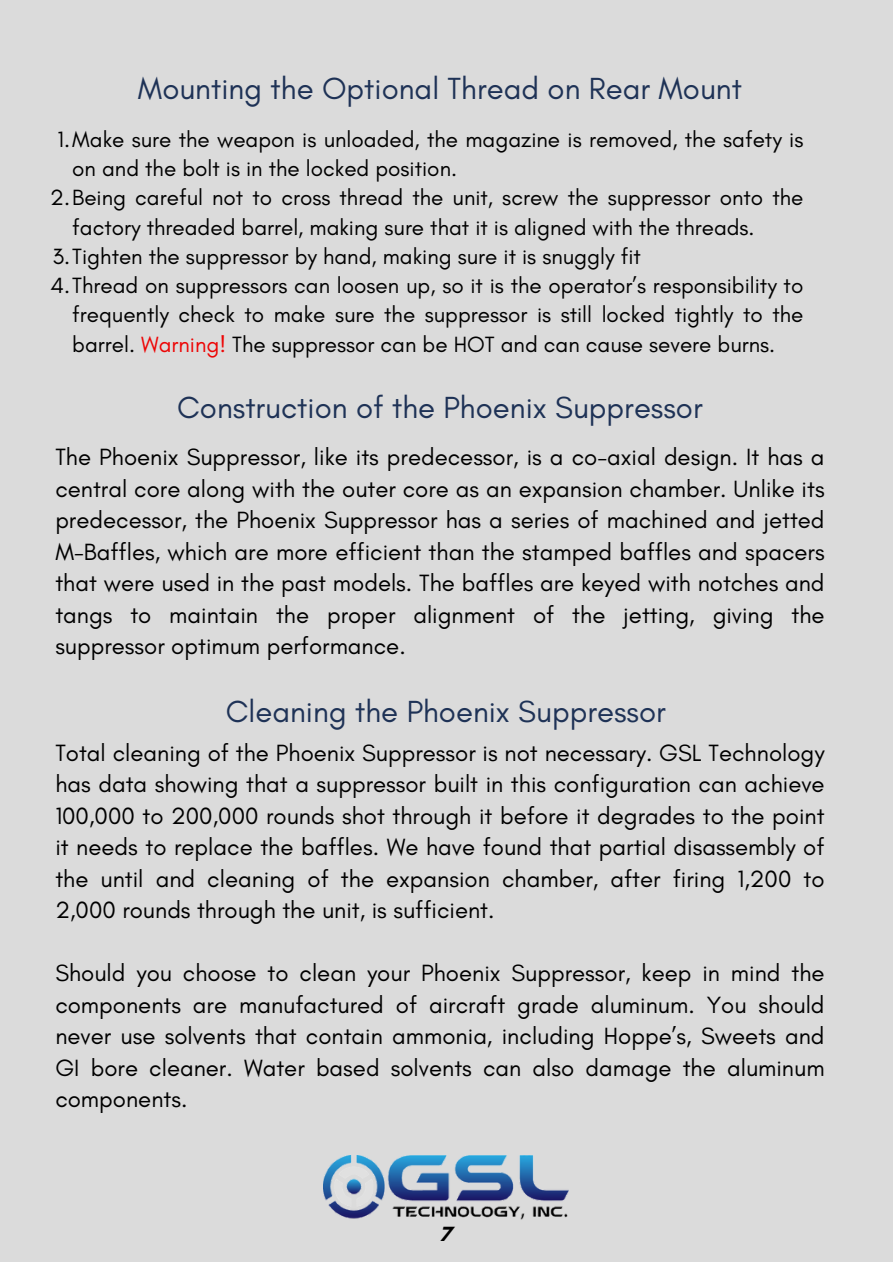
<style>
.page{position:relative;width:893px;height:1264px;background:#fff}
.page>*{position:absolute;margin:0;border:0;box-sizing:border-box;transform-origin:0 0}
.t1{font:31.05px "Glacial Indifference";color:#1e3256}
.t2{font:24px/31.5px "Glacial Indifference";color:#000;text-align:justify}
.t3{font:22.5px/29.2px "Glacial Indifference";color:#000}
.t4{font:700 21px "Glacial Indifference";color:#000}
.s1{color:#ed0505}
</style>
<div class="page">
<div style="left:0;top:0;width:892px;height:1261px;background:#dbdbdb"></div>
<img style="left:323px;top:1155px;width:245px;height:65px">
<p class="t1" style="left:138px;top:70px;width:605px">Mounting the Optional Thread on Rear Mount</p>
<p class="t3" style="left:72px;top:124px;width:732px;text-indent:-15px">1.Make sure the weapon is unloaded, the magazine is removed, the safety is on and the bolt is in the locked position.</p>
<p class="t3" style="left:72px;top:183px;width:732px;text-indent:-22px">2.Being careful not to cross thread the unit, screw the suppressor onto the factory threaded barrel, making sure that it is aligned with the threads.</p>
<p class="t3" style="left:52px;top:241px;width:590px">3.Tighten the suppressor by hand, making sure it is snuggly fit</p>
<p class="t3" style="left:72px;top:270px;width:732px;text-align:justify;text-indent:-22px">4.Thread on suppressors can loosen up, so it is the operator’s responsibility to frequently check to make sure the suppressor is still locked tightly to the barrel. <span class="s1">Warning!</span> The suppressor can be HOT and can cause severe burns.</p>
<p class="t1" style="left:177px;top:388px;width:527px">Construction of the Phoenix Suppressor</p>
<p class="t2" style="left:55px;top:441px;width:770px">The Phoenix Suppressor, like its predecessor, is a co-axial design. It has a central core along with the outer core as an expansion chamber. Unlike its predecessor, the Phoenix Suppressor has a series of machined and jetted M-Baffles, which are more efficient than the stamped baffles and spacers that were used in the past models. The baffles are keyed with notches and tangs to maintain the proper alignment of the jetting, giving the suppressor optimum performance.</p>
<p class="t1" style="left:226px;top:693px;width:441px">Cleaning the Phoenix Suppressor</p>
<p class="t2" style="left:55px;top:736px;width:770px">Total cleaning of the Phoenix Suppressor is not necessary. GSL Technology has data showing that a suppressor built in this configuration can achieve 100,000 to 200,000 rounds shot through it before it degrades to the point it needs to replace the baffles. We have found that partial disassembly of the until and cleaning of the expansion chamber, after firing 1,200 to 2,000 rounds through the unit, is sufficient.</p>
<p class="t2" style="left:55px;top:956px;width:770px">Should you choose to clean your Phoenix Suppressor, keep in mind the components are manufactured of aircraft grade aluminum. You should never use solvents that contain ammonia, including Hoppe’s, Sweets and GI bore cleaner. Water based solvents can also damage the aluminum components.</p>
<p class="t4" style="left:440px;top:1220px;width:13px">7</p>
</div>
